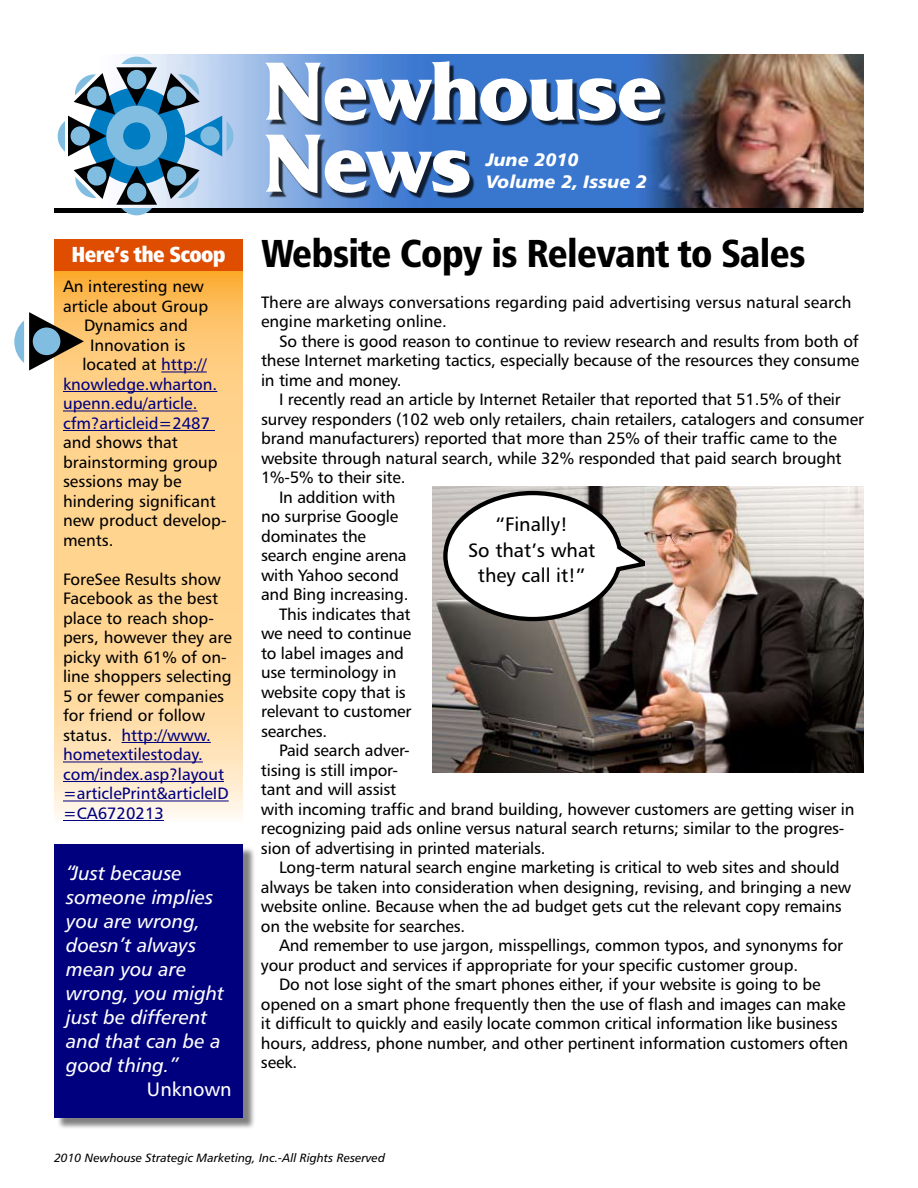
<style>
.page{position:relative;width:918px;height:1188px;background:#fff}
.page>*{position:absolute;margin:0;border:0;box-sizing:border-box;transform-origin:0 0}
.t1{font:700 84px/72px "Friz Quadrata IT Cby BT";letter-spacing:-.02em;color:#fff}
.t2{font:39px "Humanist 777 BT Black Condensed B";letter-spacing:-.02em;color:#000}
.t3{font:21.75px "Humanist 777 BT Extra Black Cond B";letter-spacing:-.03em;color:#fff}
.t4{font:19.5px/24px "Humanist 777 BT Italic B";color:#fff}
.t5{font:19.5px/25.5px "Humanist 777 BT Roman B";color:#000;text-align:center}
.t6{font:19.5px "Humanist 777 BT Roman B";color:#fff}
.t7{font:18px/21.6px "Humanist 777 BT Black Italic B";color:#fff}
.t8{font:16.5px/19.5px "Humanist 777 BT Roman B";letter-spacing:-.01em;color:#000}
.t9{font:16.5px "Humanist 777 BT Roman B";color:#00007f}
.t10{font:12px "Humanist 777 BT Italic B";color:#000}
.s1{color:#00007f}
</style>
<div class="page">
<img style="left:125px;top:54px;width:739px;height:158px">
<div style="left:269px;top:65px;width:397px;height:134px;background:#000;opacity:.75"></div>
<div style="left:55px;top:208px;width:808px;height:5px;background:#000"></div>
<svg style="left:58px;top:57px;width:175px;height:158px"></svg>
<svg style="left:54px;top:271px;width:189px;height:547px;background:#fed392"></svg>
<hr style="left:161px;top:372px;width:46px;height:1px;background:#00007f">
<hr style="left:63px;top:391px;width:154px;height:1px;background:#00007f">
<hr style="left:63px;top:411px;width:135px;height:1px;background:#00007f">
<hr style="left:63px;top:430px;width:152px;height:1px;background:#00007f">
<hr style="left:122px;top:742px;width:89px;height:1px;background:#00007f">
<hr style="left:63px;top:762px;width:140px;height:1px;background:#00007f">
<hr style="left:63px;top:781px;width:161px;height:1px;background:#00007f">
<hr style="left:63px;top:801px;width:166px;height:1px;background:#00007f">
<hr style="left:63px;top:820px;width:101px;height:1px;background:#00007f">
<svg style="left:14px;top:312px;width:70px;height:59px"></svg>
<div style="left:54px;top:239px;width:189px;height:32px;background:#df4d00"></div>
<div style="left:56px;top:847px;width:200px;height:283px;background:#000;opacity:.5"></div>
<div style="left:54px;top:844px;width:189px;height:274px;background:#00007f"></div>
<img style="left:432px;top:486px;width:432px;height:287px">
<svg style="left:441px;top:489px;width:203px;height:134px"></svg>
<h3 class="t3" style="left:71px;top:241px;width:156px">Here’s the Scoop</h3>
<p class="t8" style="left:63px;top:276px;width:142px">An interesting new</p>
<p class="t8" style="left:63px;top:296px;width:147px">article about Group</p>
<p class="t8" style="left:84px;top:315px;width:105px">Dynamics and</p>
<p class="t8" style="left:90px;top:335px;width:97px">Innovation is</p>
<p class="t8" style="left:83px;top:354px;width:126px">located at <span class="s1">http://</span></p>
<p class="t9" style="left:63px;top:374px;width:156px">knowledge.wharton.</p>
<p class="t9" style="left:63px;top:393px;width:136px">upenn.edu/article.</p>
<p class="t9" style="left:63px;top:413px;width:149px">cfm?articleid=2487</p>
<p class="t8" style="left:63px;top:432px;width:165px">and shows that brainstorming group sessions may be hindering significant new product develop&shy;ments.</p>
<p class="t8" style="left:63px;top:569px;width:170px">ForeSee Results show<br>Facebook as the best place to reach shop&shy;pers, however they are picky with 61% of on&shy;line shoppers selecting<br>5 or fewer companies for friend or follow status. <span class="s1">http://www. hometextilestoday. com/index.asp?layout =articlePrint&amp;articleID =CA6720213</span></p>
<p class="t4" style="left:66px;top:860px;width:160px">“Just because someone implies you are wrong, doesn’t always mean you are wrong, you might just be different and that can be a good thing.”</p>
<p class="t6" style="left:147px;top:1077px;width:86px">Unknown</p>
<h1 class="t1" style="left:262px;top:53px;width:402px">Newhouse<br>News</h1>
<p class="t7" style="left:486px;top:148px;width:163px">June 2010<br>Volume 2, Issue 2</p>
<h2 class="t2" style="left:261px;top:229px;width:546px">Website Copy is Relevant to Sales</h2>
<p class="t8" style="left:261px;top:292px;width:592px">There are always conversations regarding paid advertising versus natural search engine marketing online.</p>
<p class="t8" style="left:261px;top:331px;width:600px;text-align:justify;text-indent:18px">So there is good reason to continue to review research and results from both of these Internet marketing tactics, especially because of the resources they consume in time and money.</p>
<p class="t8" style="left:279px;top:389px;width:563px">I recently read an article by Internet Retailer that reported that 51.5% of their</p>
<p class="t8" style="left:261px;top:409px;width:604px">survey responders (102 web only retailers, chain retailers, catalogers and consumer</p>
<p class="t8" style="left:261px;top:428px;width:577px">brand manufacturers) reported that more than 25% of their traffic came to the</p>
<p class="t8" style="left:261px;top:448px;width:582px">website through natural search, while 32% responded that paid search brought</p>
<p class="t8" style="left:261px;top:467px;width:146px">1%-5% to their site.</p>
<p class="t8" style="left:279px;top:487px;width:118px">In addition with</p>
<p class="t8" style="left:261px;top:506px;width:139px">no surprise Google</p>
<p class="t8" style="left:261px;top:526px;width:107px">dominates the</p>
<p class="t8" style="left:261px;top:545px;width:147px">search engine arena</p>
<p class="t8" style="left:261px;top:565px;width:140px">with Yahoo second</p>
<p class="t8" style="left:261px;top:584px;width:149px">and Bing increasing.</p>
<p class="t8" style="left:279px;top:604px;width:133px">This indicates that</p>
<p class="t8" style="left:261px;top:623px;width:152px">we need to continue</p>
<p class="t8" style="left:261px;top:643px;width:145px">to label images and</p>
<p class="t8" style="left:261px;top:662px;width:137px">use terminology in</p>
<p class="t8" style="left:261px;top:682px;width:146px">website copy that is</p>
<p class="t8" style="left:261px;top:701px;width:152px">relevant to customer</p>
<p class="t8" style="left:261px;top:721px;width:68px">searches.</p>
<p class="t8" style="left:279px;top:740px;width:132px">Paid search adver-</p>
<p class="t8" style="left:261px;top:760px;width:138px">tising is still impor-</p>
<p class="t8" style="left:261px;top:779px;width:137px">tant and will assist</p>
<p class="t8" style="left:261px;top:799px;width:595px">with incoming traffic and brand building, however customers are getting wiser in</p>
<p class="t8" style="left:261px;top:818px;width:585px">recognizing paid ads online versus natural search returns; similar to the progres-</p>
<p class="t8" style="left:261px;top:838px;width:286px">sion of advertising in printed materials.</p>
<p class="t8" style="left:279px;top:857px;width:562px">Long-term natural search engine marketing is critical to web sites and should</p>
<p class="t8" style="left:261px;top:877px;width:592px">always be taken into consideration when designing, revising, and bringing a new</p>
<p class="t8" style="left:261px;top:896px;width:582px">website online. Because when the ad budget gets cut the relevant copy remains</p>
<p class="t8" style="left:261px;top:916px;width:206px">on the website for searches.</p>
<p class="t8" style="left:279px;top:935px;width:566px">And remember to use jargon, misspellings, common typos, and synonyms for</p>
<p class="t8" style="left:261px;top:955px;width:539px">your product and services if appropriate for your specific customer group.</p>
<p class="t8" style="left:279px;top:974px;width:543px">Do not lose sight of the smart phones either, if your website is going to be</p>
<p class="t8" style="left:261px;top:994px;width:586px">opened on a smart phone frequently then the use of flash and images can make</p>
<p class="t8" style="left:261px;top:1013px;width:578px">it difficult to quickly and easily locate common critical information like business</p>
<p class="t8" style="left:261px;top:1033px;width:589px">hours, address, phone number, and other pertinent information customers often</p>
<p class="t8" style="left:261px;top:1052px;width:38px">seek.</p>
<p class="t5" style="left:468px;top:512px;width:129px">“Finally!<br>So that’s what they call it!”</p>
<p class="t10" style="left:54px;top:1150px;width:333px">2010 Newhouse Strategic Marketing, Inc.-All Rights Reserved</p>
</div>
